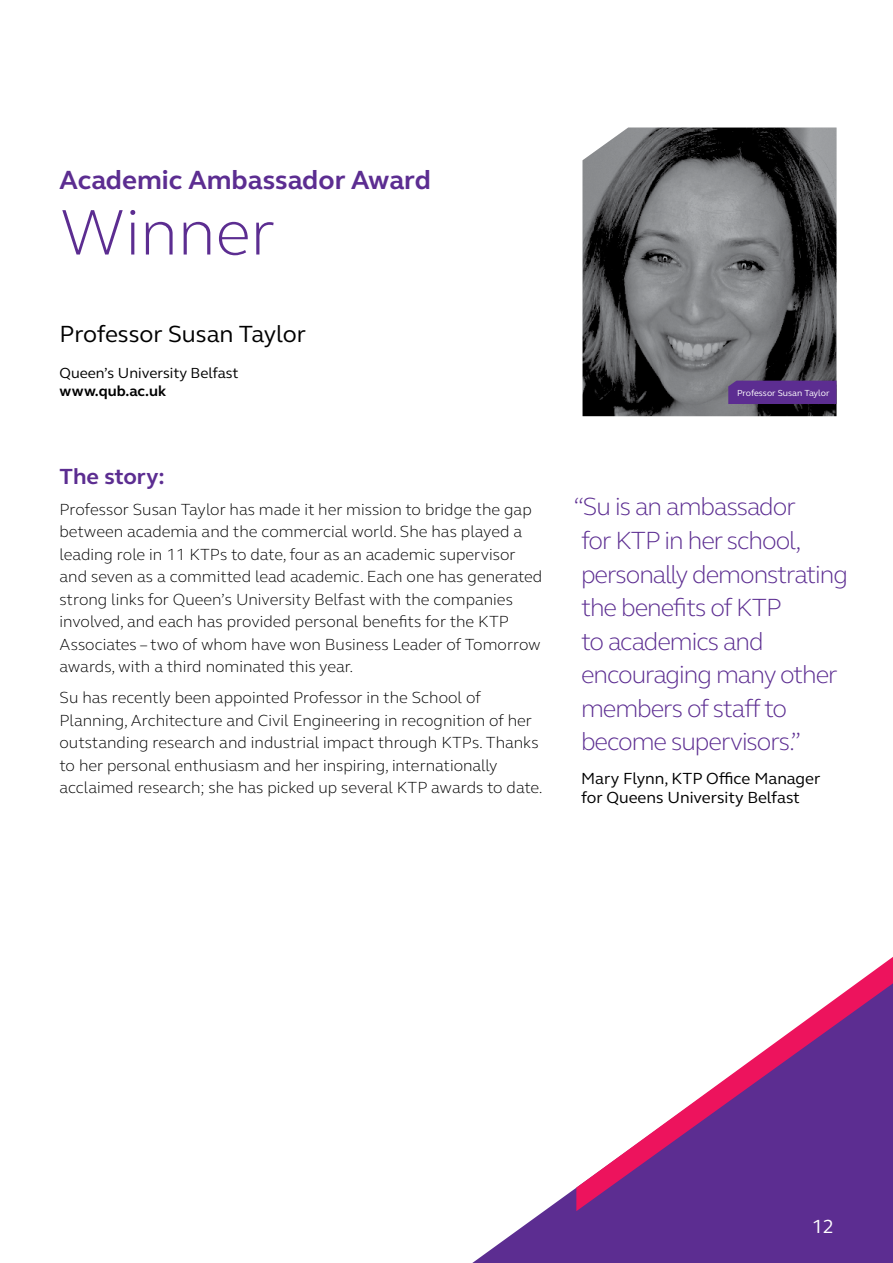
<style>
.page{position:relative;width:893px;height:1263px;background:#fff}
.page>*{position:absolute;margin:0;border:0;box-sizing:border-box;transform-origin:0 0}
.t1{font:300 66px "FS Elliot";color:#5c2d91}
.t2{font:700 27px "FS Elliot";color:#5c2d91}
.t3{font:300 25.5px/33.6px "FS Elliot";letter-spacing:-.04em;color:#5c2d91}
.t4{font:24px "FS Elliot";color:#000}
.t5{font:700 22.5px "FS Elliot";color:#5c2d91}
.t6{font:19.5px "FS Elliot";color:#fff}
.t7{font:300 16.5px/22.5px "FS Elliot";color:#000}
.t8{font:16.5px/19.5px "FS Elliot";color:#000}
.t9{font:15px "FS Elliot";color:#000}
.t10{font:700 15px "FS Elliot";color:#000}
.t11{font:9px "FS Elliot";color:#fff}
</style>
<div class="page">
<img style="left:583px;top:128px;width:253px;height:288px">
<svg style="left:472px;top:1188px;width:421px;height:75px;fill:#5c2d91"></svg>
<svg style="left:576px;top:957px;width:317px;height:254px"></svg>
<div style="left:798px;top:1204px;width:50px;height:59px;background:#5c2d91"></div>
<div style="left:728px;top:381px;width:108px;height:23px;background:#5c2d91"></div>
<h2 class="t2" style="left:60px;top:162px;width:373px">Academic Ambassador Award</h2>
<h1 class="t1" style="left:60px;top:188px;width:217px">Winner</h1>
<h3 class="t4" style="left:60px;top:317px;width:248px">Professor Susan Taylor</h3>
<p class="t9" style="left:60px;top:363px;width:180px">Queen’s University Belfast</p>
<p class="t10" style="left:60px;top:381px;width:108px">www.qub.ac.uk</p>
<h3 class="t5" style="left:60px;top:461px;width:107px">The story:</h3>
<p class="t7" style="left:60px;top:497px;width:484px">Professor Susan Taylor has made it her mission to bridge the gap between academia and the commercial world. She has played a leading role in 11 KTPs to date, four as an academic supervisor and seven as a committed lead academic. Each one has generated strong links for Queen’s University Belfast with the companies involved, and each has provided personal benefits for the KTP Associates – two of whom have won Business Leader of Tomorrow awards, with a third nominated this year.</p>
<p class="t7" style="left:60px;top:686px;width:485px">Su has recently been appointed Professor in the School of Planning, Architecture and Civil Engineering in recognition of her outstanding research and industrial impact through KTPs. Thanks to her personal enthusiasm and her inspiring, internationally acclaimed research; she has picked up several KTP awards to date.</p>
<p class="t11" style="left:737px;top:387px;width:94px">Professor Susan Taylor</p>
<h3 class="t3" style="left:581px;top:489px;width:268px;text-indent:-8px">“Su is an ambassador<br>for KTP in her school, personally demonstrating the benefits of KTP<br>to academics and encouraging many other members of staff to become supervisors.”</h3>
<p class="t8" style="left:581px;top:768px;width:241px">Mary Flynn, KTP Office Manager for Queens University Belfast</p>
<p class="t6" style="left:812px;top:1213px;width:24px">12</p>
</div>
